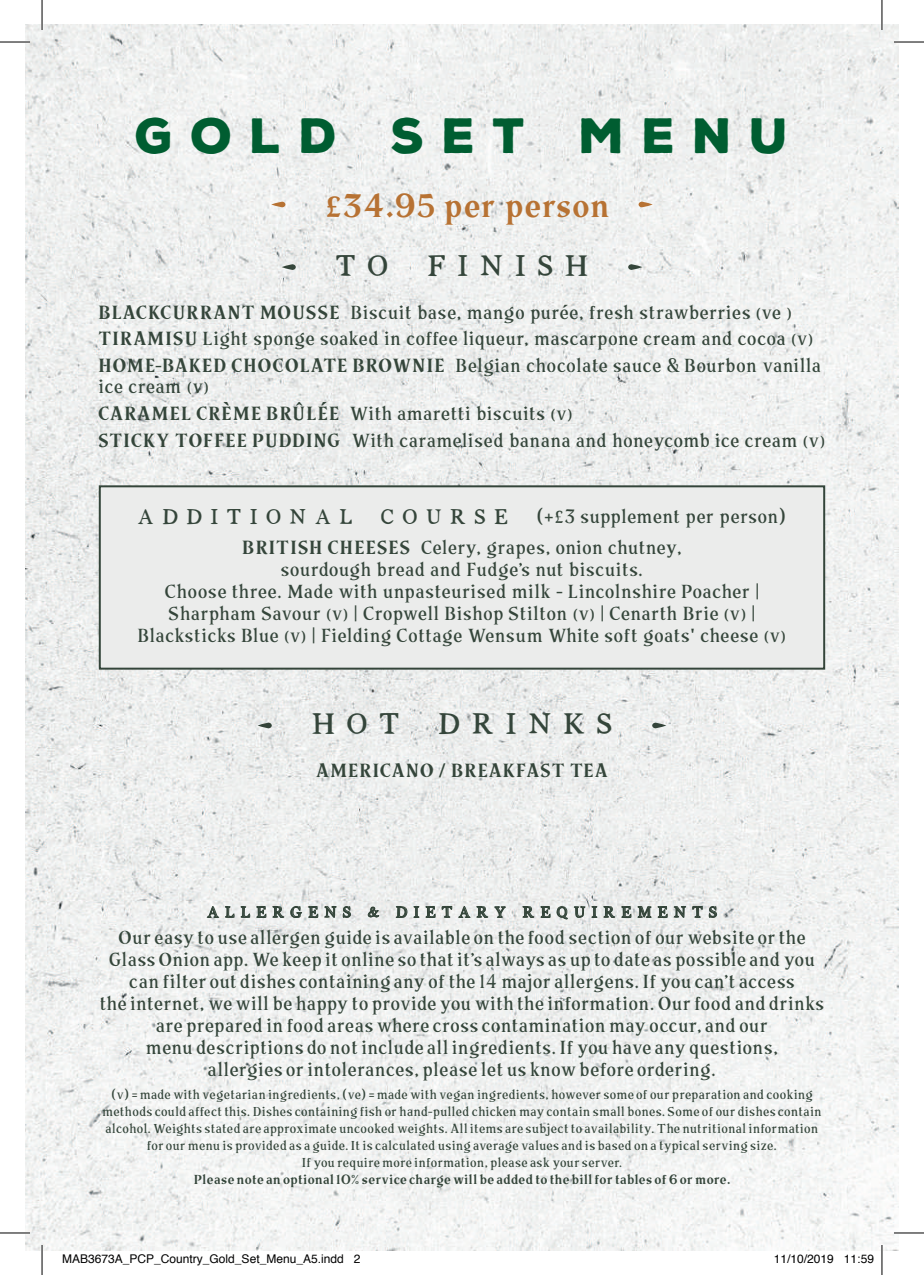
<style>
.page{position:relative;width:924px;height:1275px;background:#fff}
.page>*{position:absolute;margin:0;border:0;box-sizing:border-box;transform-origin:0 0}
.t1{font:900 48px "Nexa Rust Sans";letter-spacing:.36em;color:#005d31}
.t2{font:36px "Tigerlily";letter-spacing:.35em;color:#34453a}
.t3{font:32px "The British Telegraph";letter-spacing:.08em;color:#b77233}
.t4{font:300 19px/22px "The British Telegraph";letter-spacing:.06em;color:#34453a;text-align:center}
.t5{font:19px "Tigerlily";letter-spacing:.35em;color:#34453a}
.t6{font:19px "The British Telegraph";letter-spacing:.08em;color:#34453a}
.t7{font:300 13px/17px "The British Telegraph";letter-spacing:.06em;color:#34453a;text-align:center}
.t8{font:13px "The British Telegraph";letter-spacing:.06em;color:#34453a}
.t9{font:12px "Helvetica";color:#000}
.s1{font-weight:400}
.s2{font-size:14px}
.s3{font-family:"Tigerlily";font-weight:400;font-size:26px}
</style>
<div class="page">
<img style="left:25px;top:25px;width:873px;height:1225px">
<svg style="left:207px;top:906px;width:12px;height:12px"></svg>
<svg style="left:225px;top:906px;width:25px;height:11px"></svg>
<svg style="left:256px;top:906px;width:10px;height:12px"></svg>
<svg style="left:272px;top:906px;width:12px;height:12px"></svg>
<svg style="left:290px;top:906px;width:12px;height:12px"></svg>
<svg style="left:308px;top:906px;width:10px;height:12px"></svg>
<svg style="left:324px;top:906px;width:12px;height:12px"></svg>
<svg style="left:342px;top:906px;width:9px;height:12px"></svg>
<svg style="left:368px;top:906px;width:11px;height:11px"></svg>
<svg style="left:396px;top:906px;width:11px;height:24px"></svg>
<svg style="left:413px;top:906px;width:6px;height:12px"></svg>
<svg style="left:425px;top:906px;width:10px;height:12px"></svg>
<svg style="left:441px;top:906px;width:11px;height:12px"></svg>
<svg style="left:458px;top:906px;width:12px;height:12px"></svg>
<svg style="left:476px;top:906px;width:12px;height:12px"></svg>
<svg style="left:494px;top:906px;width:11px;height:11px"></svg>
<svg style="left:522px;top:906px;width:12px;height:12px"></svg>
<svg style="left:540px;top:906px;width:10px;height:12px"></svg>
<svg style="left:556px;top:906px;width:11px;height:13px"></svg>
<svg style="left:573px;top:906px;width:12px;height:11px"></svg>
<svg style="left:591px;top:906px;width:6px;height:12px"></svg>
<svg style="left:603px;top:906px;width:12px;height:12px"></svg>
<svg style="left:621px;top:906px;width:10px;height:12px"></svg>
<svg style="left:637px;top:905px;width:14px;height:13px"></svg>
<svg style="left:657px;top:906px;width:10px;height:12px"></svg>
<svg style="left:673px;top:906px;width:12px;height:12px"></svg>
<svg style="left:692px;top:906px;width:10px;height:12px"></svg>
<svg style="left:708px;top:906px;width:8px;height:12px"></svg>
<svg style="left:281px;top:264px;width:14px;height:6px"></svg>
<svg style="left:628px;top:264px;width:14px;height:6px"></svg>
<svg style="left:257px;top:722px;width:15px;height:6px"></svg>
<svg style="left:652px;top:722px;width:14px;height:6px"></svg>
<div style="left:98px;top:484px;width:727px;height:186px;background:#ebeceb"></div>
<svg style="left:271px;top:202px;width:14px;height:5px"></svg>
<svg style="left:638px;top:202px;width:14px;height:5px"></svg>
<hr style="left:0;top:41px;width:30px;height:2px;background:#fff">
<hr style="left:893px;top:41px;width:30px;height:2px;background:#fff">
<hr style="left:0;top:1231px;width:30px;height:3px;background:#fff">
<hr style="left:893px;top:1231px;width:30px;height:3px;background:#fff">
<hr style="left:41px;top:0;width:2px;height:30px;background:#fff">
<hr style="left:41px;top:1245px;width:2px;height:30px;background:#fff">
<hr style="left:880px;top:0;width:2px;height:30px;background:#fff">
<hr style="left:880px;top:1245px;width:2px;height:30px;background:#fff">
<hr style="left:0;top:42px;width:30px;height:1px;background:#000">
<hr style="left:893px;top:42px;width:30px;height:1px;background:#000">
<hr style="left:0;top:1232px;width:30px;height:1px;background:#000">
<hr style="left:893px;top:1232px;width:30px;height:1px;background:#000">
<hr style="left:42px;top:0;width:1px;height:30px;background:#000">
<hr style="left:42px;top:1245px;width:1px;height:30px;background:#000">
<hr style="left:881px;top:0;width:1px;height:30px;background:#000">
<hr style="left:881px;top:1245px;width:1px;height:30px;background:#000">
<svg style="left:62px;top:1250px;width:277px;height:1px"></svg>
<h1 class="t1" style="left:135px;top:103px;width:654px">GOLD SET MENU</h1>
<h3 class="t3" style="left:325px;top:186px;width:284px">£34.95 per person</h3>
<h2 class="t2" style="left:336px;top:246px;width:253px">TO FINISH</h2>
<p class="t4" style="left:99px;top:299px;width:723px;line-height:26.6px;text-align:left"><span class="s1">BLACKCURRANT MOUSSE</span> Biscuit base, mango purée, fresh strawberries <span class="s2">(</span>ve <span class="s2">)<br></span><span class="s1">TIRAMISU</span> Light sponge soaked in coffee liqueur, mascarpone cream and cocoa <span class="s2">(</span>v<span class="s2">)<br></span><span class="s1">HOME-BAKED CHOCOLATE BROWNIE</span> Belgian chocolate sauce &amp; Bourbon vanilla</p>
<p class="t4" style="left:99px;top:373px;width:727px;line-height:26.6px;text-align:left">ice cream <span class="s2">(</span>v<span class="s2">)<br></span><span class="s1">CARAMEL CRÈME BRÛLÉE</span> With amaretti biscuits <span class="s2">(</span>v<span class="s2">)<br></span><span class="s1">STICKY TOFFEE PUDDING</span> With caramelised banana and honeycomb ice cream <span class="s2">(</span>v<span class="s2">)</span></p>
<p class="t4" style="left:138px;top:501px;width:649px;line-height:31px"><span class="s3">A D D I T I O N A L C O U R S E</span> (+£3 supplement per person)<br><span class="s1">BRITISH CHEESES</span> Celery, grapes, onion chutney,</p>
<p class="t4" style="left:138px;top:559px;width:649px">sourdough bread and Fudge’s nut biscuits.<br>Choose three. Made with unpasteurised milk - Lincolnshire Poacher | Sharpham Savour <span class="s2">(</span>v<span class="s2">)</span> | Cropwell Bishop Stilton <span class="s2">(</span>v<span class="s2">)</span> | Cenarth Brie <span class="s2">(</span>v<span class="s2">)</span> | Blacksticks Blue <span class="s2">(</span>v<span class="s2">)</span> | Fielding Cottage Wensum White soft goats' cheese <span class="s2">(</span>v<span class="s2">)</span></p>
<h2 class="t2" style="left:312px;top:705px;width:301px">HOT DRINKS</h2>
<p class="t6" style="left:316px;top:758px;width:293px">AMERICANO / BREAKFAST TEA</p>
<p class="t5" style="left:207px;top:902px;width:511px">ALLERGENS &amp; DIETARY REQUIREMENTS</p>
<p class="t4" style="left:100px;top:927px;width:724px">Our easy to use allergen guide is available on the food section of our website or the Glass Onion app. We keep it online so that it’s always as up to date as possible and you can filter out dishes containing any of the 14 major allergens. If you can’t access<br>the internet, we will be happy to provide you with the information. Our food and drinks are prepared in food areas where cross contamination may occur, and our<br>menu descriptions do not include all ingredients. If you have any questions,<br>allergies or intolerances, please let us know before ordering.</p>
<p class="t7" style="left:102px;top:1086px;width:720px">(v) = made with vegetarian ingredients, (ve) = made with vegan ingredients, however some of our preparation and cooking methods could affect this. Dishes containing fish or hand-pulled chicken may contain small bones. Some of our dishes contain alcohol. Weights stated are approximate uncooked weights. All items are subject to availability. The nutritional information for our menu is provided as a guide. It is calculated using average values and is based on a typical serving size.<br>If you require more information, please ask your server.</p>
<p class="t8" style="left:194px;top:1171px;width:537px">Please note an optional 10% service charge will be added to the bill for tables of 6 or more.</p>
<p class="t9" style="left:62px;top:1249px;width:300px">MAB3673A_PCP_Country_Gold_Set_Menu_A5.indd 2</p>
<p class="t9" style="left:773px;top:1249px;width:102px">11/10/2019 11:59</p>
</div>
